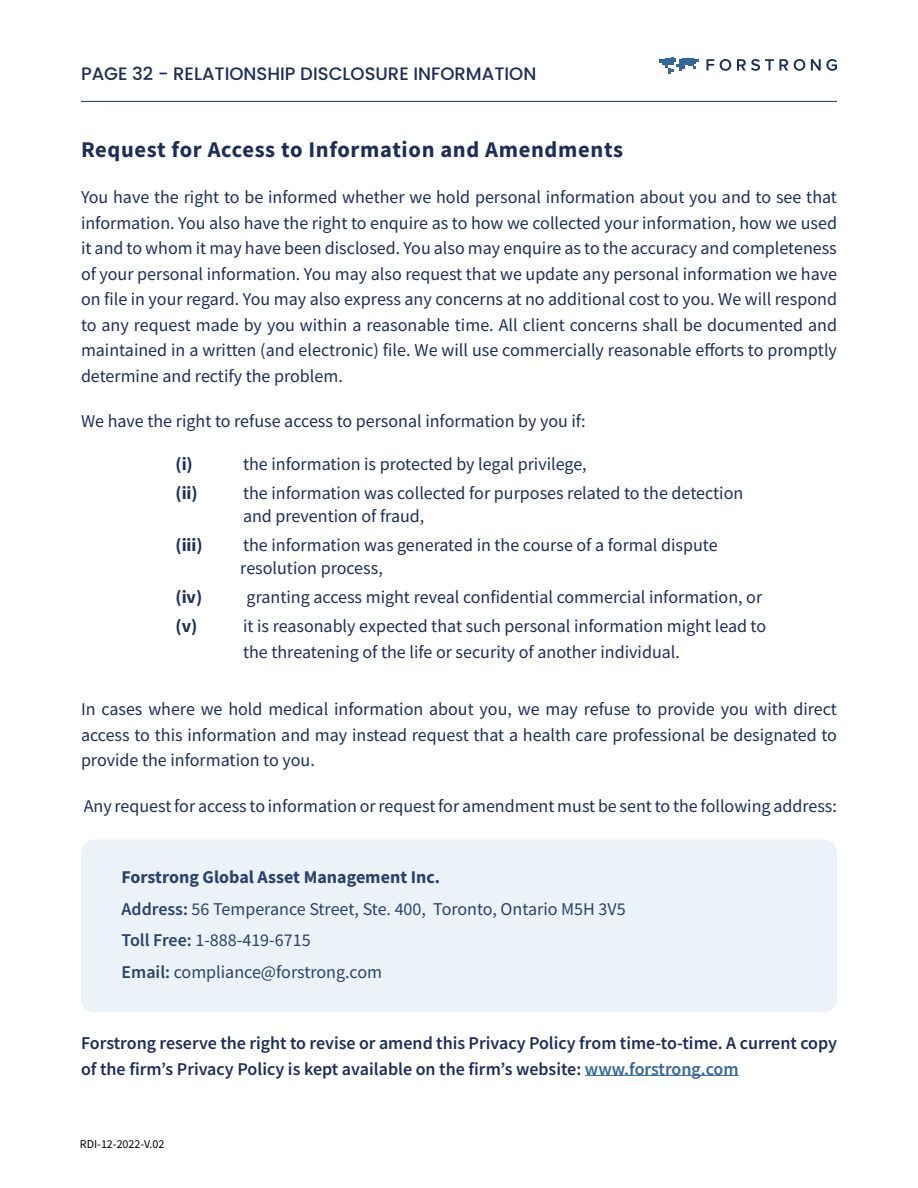
<style>
.page{position:relative;width:918px;height:1188px;background:#fff}
.page>*{position:absolute;margin:0;border:0;box-sizing:border-box;transform-origin:0 0}
.t1{font:700 22.5px "Source Sans Pro";letter-spacing:.03em;color:#1b2e5a}
.t2{font:18px/25.5px "Source Sans Pro";color:#1b2e5a}
.t3{font:600 18px/25.5px "Source Sans Pro";color:#1b2e5a}
.t4{font:500 18px "Poppins";color:#1b2e5a}
.t5{font:700 18px "Source Sans Pro";color:#1b2e5a}
.t6{font:12px "Source Sans Pro";color:#000}
.s1{font-weight:700}
.s2{font-weight:600}
.s3{color:#33679b}
</style>
<div class="page">
<hr style="left:585px;top:1075px;width:154px;height:1px;background:#33679b">
<div style="left:81px;top:840px;width:756px;height:172px;background:#ebf3f8;border-radius:14px"></div>
<svg style="left:706px;top:59px;width:8px;height:12px"></svg>
<svg style="left:720px;top:59px;width:11px;height:12px"></svg>
<svg style="left:737px;top:59px;width:51px;height:12px"></svg>
<svg style="left:794px;top:59px;width:11px;height:12px"></svg>
<svg style="left:811px;top:59px;width:26px;height:12px"></svg>
<svg style="left:660px;top:57px;width:39px;height:17px"></svg>
<hr style="left:81px;top:101px;width:756px;height:1px;background:#1b2e5a">
<p class="t4" style="left:81px;top:63px;width:457px">PAGE 32 - RELATIONSHIP DISCLOSURE INFORMATION</p>
<p class="t1" style="left:81px;top:135px;width:544px">Request for Access to Information and Amendments</p>
<p class="t2" style="left:81px;top:184px;width:758px;text-align:justify">You have the right to be informed whether we hold personal information about you and to see that information. You also have the right to enquire as to how we collected your information, how we used it and to whom it may have been disclosed. You also may enquire as to the accuracy and completeness of your personal information. You may also request that we update any personal information we have on file in your regard. You may also express any concerns at no additional cost to you. We will respond to any request made by you within a reasonable time. All client concerns shall be documented and maintained in a written (and electronic) file. We will use commercially reasonable efforts to promptly determine and rectify the problem.</p>
<p class="t2" style="left:81px;top:408px;width:506px">We have the right to refuse access to personal information by you if:</p>
<p class="t5" style="left:176px;top:452px;width:19px">(i)</p>
<p class="t2" style="left:243px;top:451px;width:345px">the information is protected by legal privilege,</p>
<p class="t5" style="left:176px;top:481px;width:24px">(ii)</p>
<p class="t2" style="left:243px;top:482px;width:502px;line-height:22.5px">the information was collected for purposes related to the detection and prevention of fraud,</p>
<p class="t5" style="left:176px;top:533px;width:29px">(iii)</p>
<p class="t2" style="left:240px;top:534px;width:479px;line-height:22.5px">the information was generated in the course of a formal dispute resolution process,</p>
<p class="t5" style="left:176px;top:585px;width:28px">(iv)</p>
<p class="t2" style="left:247px;top:584px;width:517px">granting access might reveal confidential commercial information, or</p>
<p class="t5" style="left:176px;top:614px;width:23px">(v)</p>
<p class="t2" style="left:243px;top:613px;width:525px">it is reasonably expected that such personal information might lead to the threatening of the life or security of another individual.</p>
<p class="t2" style="left:81px;top:697px;width:758px;text-align:justify">In cases where we hold medical information about you, we may refuse to provide you with direct access to this information and may instead request that a health care professional be designated to provide the information to you.</p>
<p class="t2" style="left:84px;top:793px;width:755px">Any request for access to information or request for amendment must be sent to the following address:</p>
<p class="t2" style="left:122px;top:862px;width:506px;line-height:31.5px"><span class="s1">Forstrong Global Asset Management Inc.<br></span><span class="s2">Address:</span> 56 Temperance Street, Ste. 400, Toronto, Ontario M5H 3V5<br><span class="s2">Toll Free:</span> 1-888-419-6715<br><span class="s2">Email:</span> compliance@forstrong.com</p>
<p class="t3" style="left:81px;top:1030px;width:758px">Forstrong reserve the right to revise or amend this Privacy Policy from time-to-time. A current copy of the firm’s Privacy Policy is kept available on the firm’s website: <span class="s3">www.forstrong.com</span></p>
<p class="t6" style="left:80px;top:1136px;width:86px">RDI-12-2022-V.02</p>
</div>
